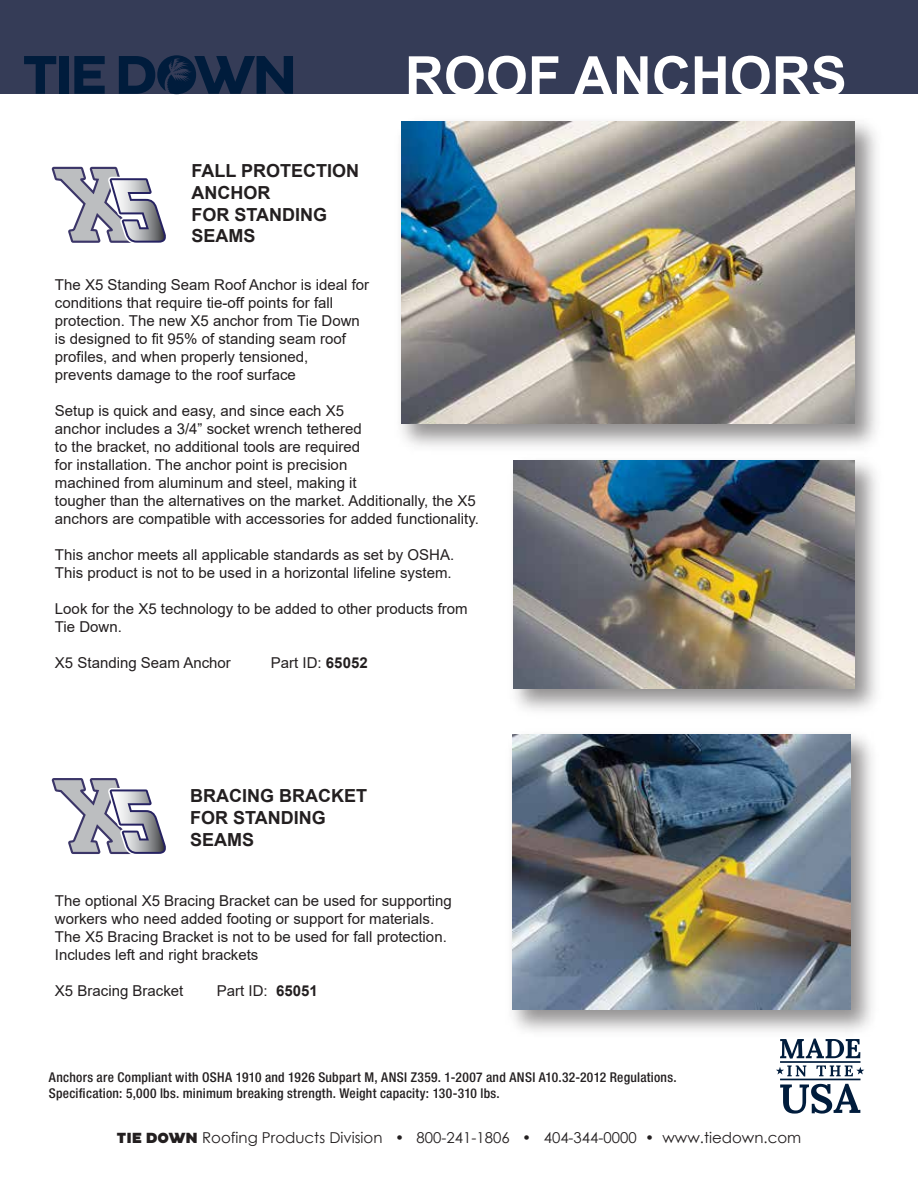
<style>
.page{position:relative;width:918px;height:1188px;background:#fff}
.page>*{position:absolute;margin:0;border:0;box-sizing:border-box;transform-origin:0 0}
.t1{font:700 54px "Arial";color:#fff}
.t2{font:700 18px/21.6px "Arial";color:#231f20}
.t3{font:15px/18px "Arial";color:#231f20}
.t4{font:15px "Century Gothic";color:#231f20}
.t5{font:500 condensed 13.5px/16.2px "Helvetica Neue LT Std";letter-spacing:.02em;color:#231f20}
.s1{font-weight:700}
.s2{font-family:"Pluto Sans";font-weight:900}
</style>
<div class="page">
<svg style="left:776px;top:1043px;width:88px;height:71px"></svg>
<div style="left:0;top:0;width:918px;height:94px;background:#353c57"></div>
<svg style="left:52px;top:167px;width:114px;height:76px"></svg>
<svg style="left:52px;top:778px;width:114px;height:77px"></svg>
<img style="left:513px;top:460px;width:363px;height:251px">
<img style="left:514px;top:461px;width:341px;height:227px">
<img style="left:401px;top:121px;width:454px;height:303px">
<img style="left:512px;top:734px;width:360px;height:309px">
<img style="left:512px;top:735px;width:339px;height:274px">
<svg style="left:24px;top:56px;width:32px;height:38px"></svg>
<div style="left:59px;top:56px;width:9px;height:38px;background:#001c3c"></div>
<svg style="left:74px;top:56px;width:31px;height:38px"></svg>
<svg style="left:119px;top:55px;width:174px;height:39px"></svg>
<p class="t2" style="left:191px;top:161px;width:169px">FALL PROTECTION<br>ANCHOR<br>FOR STANDING<br>SEAMS</p>
<h1 class="t1" style="left:405px;top:40px;width:443px">ROOF ANCHORS</h1>
<p class="t3" style="left:55px;top:276px;width:316px">The X5 Standing Seam Roof Anchor is ideal for conditions that require tie-off points for fall protection. The new X5 anchor from Tie Down is designed to fit 95% of standing seam roof profiles, and when properly tensioned, prevents damage to the roof surface</p>
<p class="t3" style="left:55px;top:402px;width:426px">Setup is quick and easy, and since each X5<br>anchor includes a 3/4” socket wrench tethered<br>to the bracket, no additional tools are required<br>for installation. The anchor point is precision<br>machined from aluminum and steel, making it<br>tougher than the alternatives on the market. Additionally, the X5 anchors are compatible with accessories for added functionality.</p>
<p class="t3" style="left:55px;top:546px;width:401px">This anchor meets all applicable standards as set by OSHA.<br>This product is not to be used in a horizontal lifeline system.</p>
<p class="t3" style="left:55px;top:600px;width:414px">Look for the X5 technology to be added to other products from<br>Tie Down.</p>
<p class="t3" style="left:55px;top:654px;width:177px">X5 Standing Seam Anchor</p>
<p class="t3" style="left:271px;top:654px;width:98px">Part ID: <span class="s1">65052</span></p>
<p class="t2" style="left:190px;top:786px;width:178px">BRACING BRACKET<br>FOR STANDING<br>SEAMS</p>
<p class="t3" style="left:55px;top:892px;width:398px">The optional X5 Bracing Bracket can be used for supporting workers who need added footing or support for materials.<br>The X5 Bracing Bracket is not to be used for fall protection.<br>Includes left and right brackets</p>
<p class="t3" style="left:55px;top:982px;width:130px">X5 Bracing Bracket</p>
<p class="t3" style="left:217px;top:982px;width:102px">Part ID: <span class="s1">65051</span></p>
<p class="t5" style="left:49px;top:1069px;width:629px">Anchors are Compliant with OSHA 1910 and 1926 Subpart M, ANSI Z359. 1-2007 and ANSI A10.32-2012 Regulations.<br>Specification: 5,000 lbs. minimum breaking strength. Weight capacity: 130-310 lbs.</p>
<p class="t4" style="left:117px;top:1127px;width:686px"><span class="s2">TIE DOWN</span> Roofing Products Division • 800-241-1806 • 404-344-0000 • www.tiedown.com</p>
</div>
